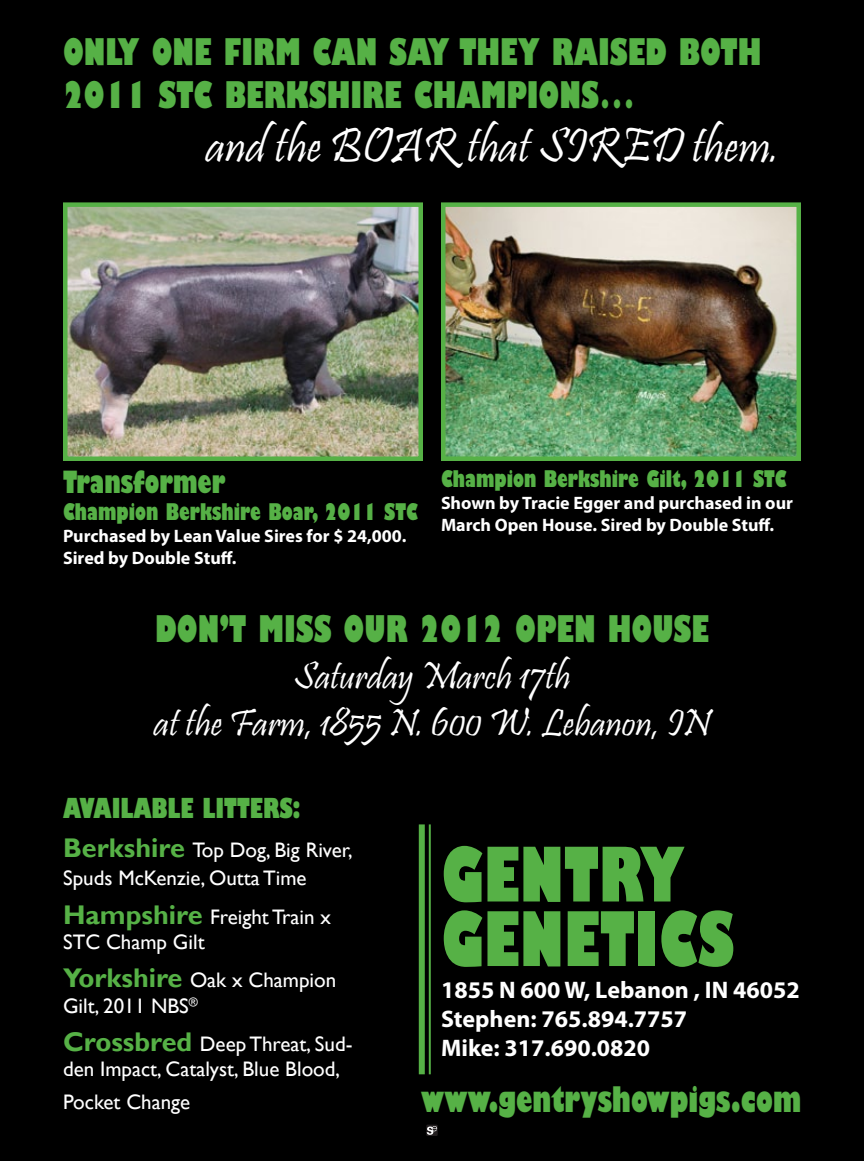
<style>
.page{position:relative;width:864px;height:1161px;background:#000}
.page>*{position:absolute;margin:0;border:0;box-sizing:border-box;transform-origin:0 0}
.t1{font:800 condensed 73.5px/64.5px "Gill Sans";color:#56b146}
.t2{font:49.5px "Pristina";color:#fff}
.t3{font:39px/46.8px "Pristina";color:#fff;text-align:center}
.t4{font:800 condensed 36px/43.2px "Gill Sans";color:#56b146}
.t5{font:800 condensed 34.5px "Gill Sans";color:#56b146}
.t6{font:800 condensed 30px "Gill Sans";color:#56b146}
.t7{font:800 condensed 27px "Gill Sans";color:#56b146}
.t8{font:700 24px/28.8px "Myriad Pro";color:#fff}
.t9{font:800 condensed 22.5px "Gill Sans";color:#56b146}
.t10{font:21px/25.2px "Gill Sans";color:#fff}
.t11{font:700 18px/21.6px "Myriad Pro";color:#fff}
.s1{font-weight:700;font-size:27px;color:#56b146}
</style>
<div class="page">
<img style="left:68px;top:207px;width:350px;height:249px">
<div style="left:63px;top:202px;width:360px;height:259px;border:4px solid #56b146"></div>
<img style="left:446px;top:207px;width:350px;height:249px">
<div style="left:441px;top:202px;width:360px;height:259px;border:4px solid #56b146"></div>
<hr style="left:429px;top:824px;width:2px;height:250px;background:#56b146">
<div style="left:419px;top:824px;width:6px;height:250px;background:#56b146"></div>
<div style="left:426px;top:1125px;width:12px;height:11px;background:#231f20"></div>
<svg style="left:427px;top:1126px;width:10px;height:9px"></svg>
<h3 class="t4" style="left:63px;top:30px;width:700px">ONLY ONE FIRM CAN SAY THEY RAISED BOTH<br>2011 STC BERKSHIRE CHAMPIONS…</h3>
<h2 class="t2" style="left:206px;top:118px;width:576px">and the BOAR that SIRED them.</h2>
<h3 class="t6" style="left:63px;top:464px;width:164px">Transformer</h3>
<p class="t9" style="left:63px;top:498px;width:357px">Champion Berkshire Boar, 2011 STC</p>
<p class="t11" style="left:63px;top:525px;width:345px">Purchased by Lean Value Sires for $ 24,000.<br>Sired by Double Stuff.</p>
<p class="t9" style="left:441px;top:465px;width:347px">Champion Berkshire Gilt, 2011 STC</p>
<p class="t11" style="left:441px;top:492px;width:354px">Shown by Tracie Egger and purchased in our<br>March Open House. Sired by Double Stuff.</p>
<h3 class="t4" style="left:155px;top:607px;width:555px">DON’T MISS OUR 2012 OPEN HOUSE</h3>
<h3 class="t3" style="left:154px;top:657px;width:558px">Saturday March 17th<br>at the Farm, 1855 N. 600 W. Lebanon, IN</h3>
<p class="t7" style="left:63px;top:791px;width:239px">AVAILABLE LITTERS:</p>
<p class="t10" style="left:63px;top:836px;width:291px;line-height:28.8px"><span class="s1">Berkshire</span> Top Dog, Big River,<br>Spuds McKenzie, Outta Time</p>
<p class="t10" style="left:63px;top:905px;width:269px"><span class="s1">Hampshire</span> Freight Train x<br>STC Champ Gilt</p>
<p class="t10" style="left:63px;top:968px;width:275px"><span class="s1">Yorkshire</span> Oak x Champion<br>Gilt, 2011 NBS<sup>®</sup></p>
<p class="t10" style="left:63px;top:1032px;width:291px"><span class="s1">Crossbred</span> Deep Threat, Sud&shy;den Impact, Catalyst, Blue Blood,</p>
<p class="t10" style="left:63px;top:1089px;width:129px">Pocket Change</p>
<h1 class="t1" style="left:441px;top:842px;width:84px">Gentry<br>Genetics</h1>
<p class="t8" style="left:441px;top:976px;width:360px">1855 N 600 W, Lebanon , IN 46052<br>Stephen: 765.894.7757<br>Mike: 317.690.0820</p>
<h3 class="t5" style="left:421px;top:1078px;width:381px">www.gentryshowpigs.com</h3>
</div>
